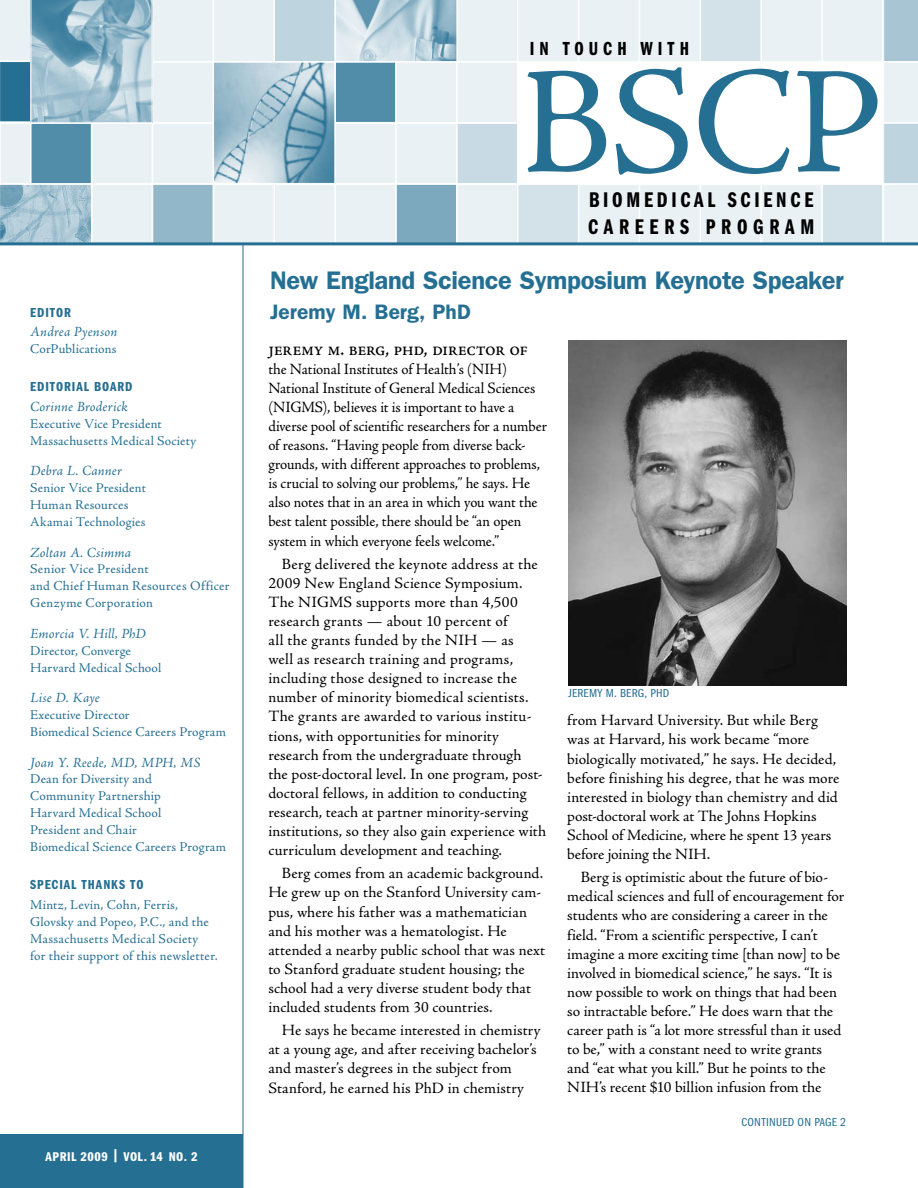
<style>
.page{position:relative;width:918px;height:1188px;background:#fff}
.page>*{position:absolute;margin:0;border:0;box-sizing:border-box;transform-origin:0 0}
.t1{font:153.75px "Adobe Jenson Pro";color:#256f93}
.t2{font:600 25.5px "ITC Franklin Gothic Std";letter-spacing:-.015em;color:#256f93}
.t3{font:22.05px/26.5px "ITC Franklin Gothic Std Dm Cp";letter-spacing:.17em;color:#000}
.t4{font:600 21px "ITC Franklin Gothic Std";color:#256f93}
.t5{font:20.25px "Adobe Jenson Pro";letter-spacing:-.025em;color:#000;scale:.95 1}
.t6{font:19.5px "ITC Franklin Gothic Std Dm Cp";letter-spacing:.26em;color:#000}
.t7{font:15.75px/19px "Adobe Jenson Pro";letter-spacing:.005em;color:#000}
.t8{font:15.75px/19px "Adobe Jenson Pro";letter-spacing:.005em;color:#000;scale:.95 1}
.t9{font:italic 14.25px "Adobe Jenson Pro";letter-spacing:.01em;color:#256f93}
.t10{font:13.5px/17px "Adobe Jenson Pro";letter-spacing:.015em;color:#256f93}
.t11{font:13.5px "ITC Franklin Gothic Std Dm Cp";letter-spacing:.065em;color:#256f93;scale:1.1 1}
.t12{font:13.2px "ITC Franklin Gothic Std Dm Cp";letter-spacing:.03em;color:#fff;scale:1.14 1}
.t13{font:12px "ITC Franklin Gothic Std Bk Cp";letter-spacing:.02em;color:#256f93;scale:1.14 1}
</style>
<div class="page">
<hr style="left:243px;top:243px;width:1px;height:945px;background:#256f93">
<svg style="left:0;top:0;width:918px;height:245px"></svg>
<div style="left:0;top:1134px;width:243px;height:54px;background:#256f93"></div>
<img style="left:568px;top:341px;width:278px;height:344px">
<p class="t11" style="left:30px;top:305px;width:39px">EDITOR</p>
<p class="t9" style="left:30px;top:324px;width:89px">Andrea Pyenson</p>
<p class="t10" style="left:30px;top:341px;width:88px">CorPublications</p>
<p class="t11" style="left:30px;top:379px;width:95px">EDITORIAL BOARD</p>
<p class="t9" style="left:30px;top:398px;width:99px">Corinne Broderick</p>
<p class="t10" style="left:30px;top:415px;width:168px">Executive Vice President<br>Massachusetts Medical Society</p>
<p class="t9" style="left:30px;top:463px;width:93px">Debra L. Canner</p>
<p class="t10" style="left:30px;top:480px;width:117px">Senior Vice President<br>Human Resources<br>Akamai Technologies</p>
<p class="t9" style="left:30px;top:544px;width:102px">Zoltan A. Csimma</p>
<p class="t10" style="left:30px;top:561px;width:201px">Senior Vice President<br>and Chief Human Resources Officer<br>Genzyme Corporation</p>
<p class="t9" style="left:30px;top:625px;width:117px">Emorcia V. Hill, PhD</p>
<p class="t10" style="left:30px;top:642px;width:133px">Director, Converge<br>Harvard Medical School</p>
<p class="t9" style="left:30px;top:690px;width:71px">Lise D. Kaye</p>
<p class="t10" style="left:30px;top:707px;width:197px">Executive Director<br>Biomedical Science Careers Program</p>
<p class="t9" style="left:30px;top:754px;width:172px">Joan Y. Reede, MD, MPH, MS</p>
<p class="t10" style="left:30px;top:771px;width:197px">Dean for Diversity and<br>Community Partnership<br>Harvard Medical School<br>President and Chair<br>Biomedical Science Careers Program</p>
<p class="t11" style="left:30px;top:877px;width:105px">SPECIAL THANKS TO</p>
<p class="t10" style="left:30px;top:896px;width:189px">Mintz, Levin, Cohn, Ferris,<br>Glovsky and Popeo, P.C., and the<br>Massachusetts Medical Society<br>for their support of this newsletter.</p>
<p class="t12" style="left:46px;top:1150px;width:135px">APRIL 2009 | VOL. 14 NO. 2</p>
<p class="t6" style="left:530px;top:38px;width:161px">IN TOUCH WITH</p>
<h1 class="t1" style="left:521px;top:36px;width:364px">BSCP</h1>
<h3 class="t3" style="left:588px;top:187px;width:228px">BIOMEDICAL SCIENCE<br>CAREERS PROGRAM</h3>
<h2 class="t2" style="left:270px;top:265px;width:575px">New England Science Symposium Keynote Speaker</h2>
<h3 class="t4" style="left:270px;top:299px;width:202px">Jeremy M. Berg, PhD</h3>
<p class="t5" style="left:268px;top:337px;width:275px">jeremy m. berg, phd, director of</p>
<p class="t8" style="left:268px;top:360px;width:295px">the National Institutes of Health’s (NIH)<br>National Institute of General Medical Sciences (NIGMS), believes it is important to have a diverse pool of scientific researchers for a number of reasons. “Having people from diverse back&shy;grounds, with different approaches to problems, is crucial to solving our problems,” he says. He also notes that in an area in which you want the best talent possible, there should be “an open system in which everyone feels welcome.”</p>
<p class="t7" style="left:268px;top:555px;width:279px;text-indent:13px">Berg delivered the keynote address at the 2009 New England Science Symposium.<br>The NIGMS supports more than 4,500 research grants — about 10 percent of<br>all the grants funded by the NIH — as<br>well as research training and programs, including those designed to increase the number of minority biomedical scientists.<br>The grants are awarded to various institu&shy;tions, with opportunities for minority research from the undergraduate through<br>the post-doctoral level. In one program, post&shy;doctoral fellows, in addition to conducting research, teach at partner minority-serving institutions, so they also gain experience with curriculum development and teaching.</p>
<p class="t7" style="left:268px;top:864px;width:278px;text-indent:13px">Berg comes from an academic background.<br>He grew up on the Stanford University cam&shy;pus, where his father was a mathematician and his mother was a hematologist. He attended a nearby public school that was next to Stanford graduate student housing; the school had a very diverse student body that included students from 30 countries.</p>
<p class="t7" style="left:268px;top:1021px;width:274px;text-indent:13px">He says he became interested in chemistry at a young age, and after receiving bachelor’s and master’s degrees in the subject from Stanford, he earned his PhD in chemistry</p>
<p class="t13" style="left:568px;top:686px;width:90px">JEREMY M. BERG, PHD</p>
<p class="t7" style="left:567px;top:711px;width:274px">from Harvard University. But while Berg was at Harvard, his work became “more biologically motivated,” he says. He decided, before finishing his degree, that he was more interested in biology than chemistry and did post-doctoral work at The Johns Hopkins School of Medicine, where he spent 13 years before joining the NIH.</p>
<p class="t7" style="left:567px;top:868px;width:278px;text-indent:13px">Berg is optimistic about the future of bio&shy;medical sciences and full of encouragement for students who are considering a career in the field. “From a scientific perspective, I can’t imagine a more exciting time [than now] to be involved in biomedical science,” he says. “It is now possible to work on things that had been so intractable before.” He does warn that the career path is “a lot more stressful than it used to be,” with a constant need to write grants and “eat what you kill.” But he points to the NIH’s recent $10 billion infusion from the</p>
<p class="t13" style="left:742px;top:1115px;width:93px">CONTINUED ON PAGE 2</p>
</div>
